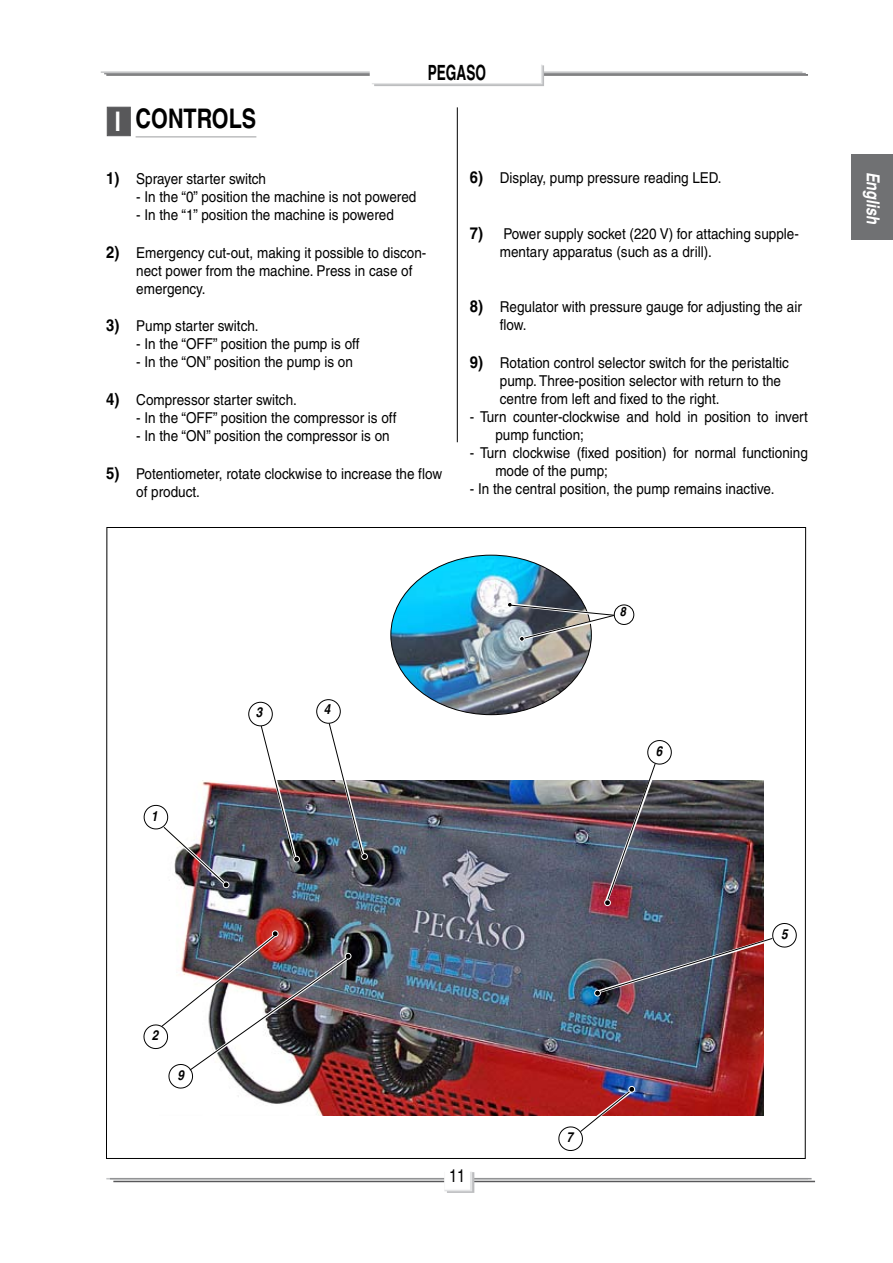
<style>
.page{position:relative;width:893px;height:1263px;background:#fff}
.page>*{position:absolute;margin:0;border:0;box-sizing:border-box;transform-origin:0 0}
.t1{font:700 27px "Helvetica";color:#000;scale:.8 1}
.t2{font:700 27px "Helvetica";color:#fff;scale:.8 1}
.t3{font:700 21px "Helvetica";color:#000;scale:.65 1}
.t4{font:italic 700 18px "Helvetica";color:#fff;scale:.8 1}
.t5{font:18px "Helvetica";color:#000;scale:.8 1}
.t6{font:15px/18px "Helvetica";color:#000;scale:.9 1}
.t7{font:italic 700 13.8px "Helvetica";color:#000;scale:.85 1}
.t8{font:italic 700 12.9px "Helvetica";color:#000;scale:.85 1}
.s1{font-weight:700;font-size:16.5px}
</style>
<div class="page">
<hr style="left:106px;top:74px;width:702px;height:2px;background:#58585a">
<hr style="left:101px;top:71px;width:701px;height:2px;background:#c5c6c8">
<hr style="left:104px;top:73px;width:702px;height:1px;background:#929395">
<hr style="left:113px;top:1181px;width:702px;height:1px;background:#58585a">
<hr style="left:106px;top:1178px;width:702px;height:1px;background:#c5c6c8">
<hr style="left:110px;top:1178px;width:702px;height:1px;background:#929395">
<div style="left:447px;top:1172px;width:27px;height:21px;background:#cacbcd"></div>
<div style="left:444px;top:1172px;width:28px;height:19px;background:#e3e4e5"></div>
<div style="left:444px;top:1170px;width:26px;height:20px;background:#fff"></div>
<div style="left:374px;top:65px;width:170px;height:21px;background:#c8c9ca"></div>
<div style="left:372px;top:65px;width:170px;height:19px;background:#e3e4e5"></div>
<div style="left:370px;top:64px;width:171px;height:19px;background:#fff"></div>
<div style="left:851px;top:155px;width:42px;height:85px;background:#707173"></div>
<img style="left:392px;top:555px;width:199px;height:160px">
<img style="left:186px;top:781px;width:577px;height:334px">
<div style="left:107px;top:107px;width:23px;height:29px;background:#58585a"></div>
<hr style="left:457px;top:107px;width:1px;height:335px;background:#000">
<img style="left:603px;top:740px;width:71px;height:166px">
<img style="left:143px;top:803px;width:86px;height:86px">
<img style="left:326px;top:720px;width:41px;height:139px">
<div style="left:361px;top:853px;width:7px;height:7px;border:1px solid #fff;border-radius:50%"></div>
<div style="left:316px;top:699px;width:25px;height:25px;border:1px solid #000;border-radius:50%"></div>
<img style="left:258px;top:722px;width:41px;height:140px">
<div style="left:293px;top:856px;width:7px;height:6px;border:1px solid #fff;border-radius:50%"></div>
<div style="left:248px;top:702px;width:25px;height:24px;border:1px solid #000;border-radius:50%"></div>
<div style="left:594px;top:990px;width:7px;height:6px;border:1px solid #fff;border-radius:50%"></div>
<img style="left:595px;top:923px;width:202px;height:72px">
<svg style="left:558px;top:1086px;width:79px;height:65px"></svg>
<div style="left:614px;top:604px;width:20px;height:21px;border:1px solid #000;border-radius:50%"></div>
<svg style="left:507px;top:601px;width:108px;height:41px"></svg>
<img style="left:143px;top:930px;width:209px;height:159px">
<hr style="left:136px;top:136px;width:120px;height:1px;background:#9c9d9f">
<h1 class="t2" style="left:115px;top:105px;width:9px">I</h1>
<h1 class="t1" style="left:136px;top:102px;width:152px">CONTROLS</h1>
<h2 class="t3" style="left:428px;top:60px;width:91px">PEGASO</h2>
<p class="t6" style="left:106px;top:169px;width:179px"><span class="s1">1)</span> Sprayer starter switch</p>
<p class="t6" style="left:136px;top:187px;width:313px">- In the “0” position the machine is not powered</p>
<p class="t6" style="left:136px;top:205px;width:288px">- In the “1” position the machine is powered</p>
<p class="t6" style="left:136px;top:243px;width:324px;text-indent:-30px"><span class="s1">2)</span> Emergency cut-out, making it possible to discon&shy;nect power from the machine. Press in case of emergency.</p>
<p class="t6" style="left:106px;top:317px;width:171px"><span class="s1">3)</span> Pump starter switch.</p>
<p class="t6" style="left:136px;top:335px;width:250px">- In the “OFF” position the pump is off</p>
<p class="t6" style="left:136px;top:353px;width:242px">- In the “ON” position the pump is on</p>
<p class="t6" style="left:106px;top:391px;width:213px"><span class="s1">4)</span> Compressor starter switch.</p>
<p class="t6" style="left:136px;top:409px;width:291px">- In the “OFF” position the compressor is off</p>
<p class="t6" style="left:136px;top:427px;width:283px">- In the “ON” position the compressor is on</p>
<p class="t6" style="left:136px;top:465px;width:341px;text-indent:-30px"><span class="s1">5)</span> Potentiometer, rotate clockwise to increase the flow of product.</p>
<p class="t6" style="left:470px;top:169px;width:281px"><span class="s1">6)</span> Display, pump pressure reading LED.</p>
<p class="t6" style="left:500px;top:224px;width:334px;text-indent:-30px"><span class="s1">7)</span> Power supply socket (220 V) for attaching supple&shy;mentary apparatus (such as a drill).</p>
<p class="t6" style="left:500px;top:298px;width:337px;text-indent:-30px"><span class="s1">8)</span> Regulator with pressure gauge for adjusting the air flow.</p>
<p class="t6" style="left:500px;top:354px;width:323px;text-indent:-30px"><span class="s1">9)</span> Rotation control selector switch for the peristaltic pump. Three-position selector with return to the centre from left and fixed to the right.</p>
<p class="t6" style="left:495px;top:408px;width:349px;text-indent:-26px">- Turn counter-clockwise and hold in position to invert pump function;</p>
<p class="t6" style="left:495px;top:444px;width:349px;text-indent:-26px">- Turn clockwise (fixed position) for normal functioning mode of the pump;</p>
<p class="t6" style="left:470px;top:480px;width:340px">- In the central position, the pump remains inactive.</p>
<p class="t7" style="left:151px;top:807px;width:9px">1</p>
<p class="t7" style="left:256px;top:704px;width:9px">3</p>
<p class="t7" style="left:324px;top:701px;width:9px">4</p>
<p class="t8" style="left:620px;top:604px;width:9px">8</p>
<p class="t7" style="left:656px;top:742px;width:9px">6</p>
<p class="t7" style="left:152px;top:1027px;width:9px">2</p>
<p class="t7" style="left:178px;top:1067px;width:9px">9</p>
<p class="t5" style="left:449px;top:1165px;width:22px">11</p>
<p class="t7" style="left:566px;top:1129px;width:9px">7</p>
<p class="t7" style="left:781px;top:926px;width:9px">5</p>
<p class="t4" style="left:884px;top:172px;width:67px;rotate:90deg">English</p>
</div>
